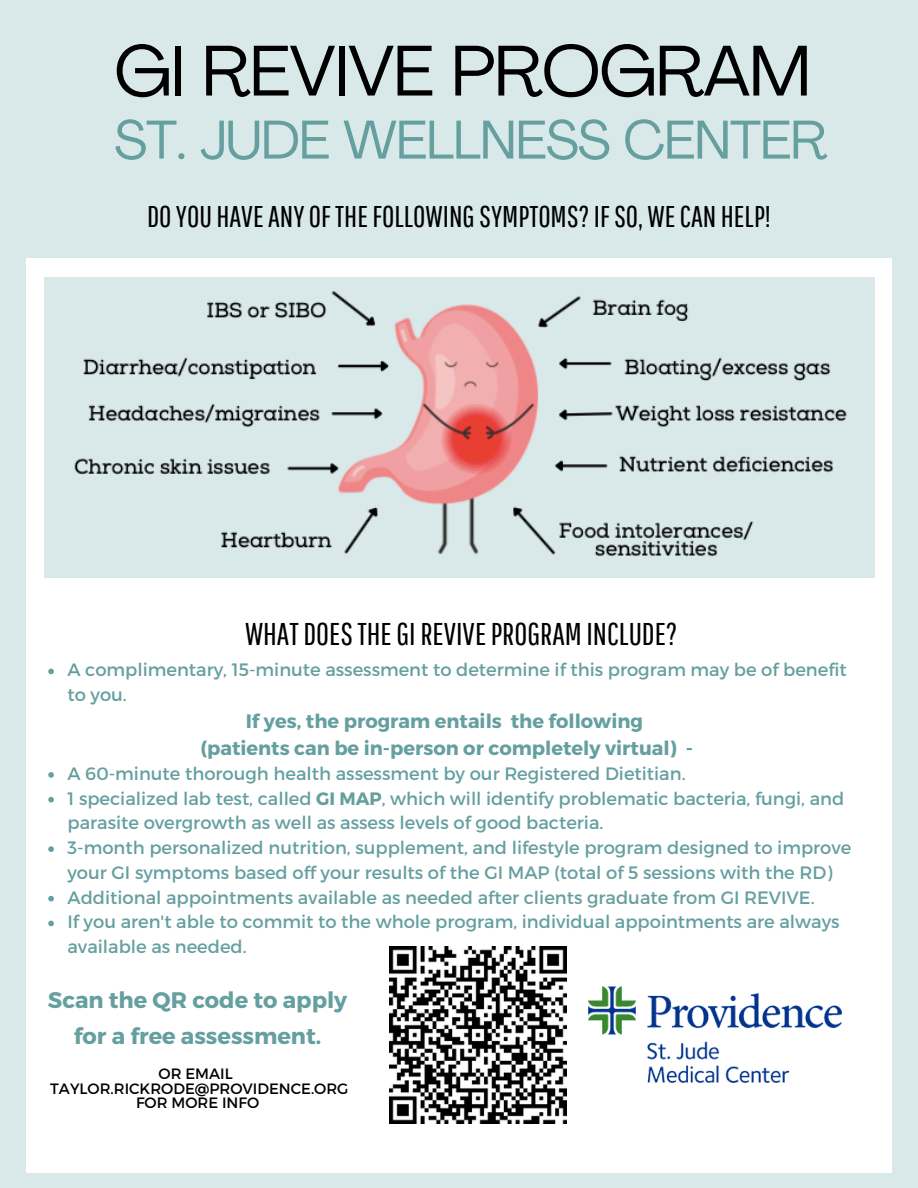
<style>
.page{position:relative;width:918px;height:1188px;background:#d9e8e8}
.page>*{position:absolute;margin:0;border:0;box-sizing:border-box;transform-origin:0 0}
.t1{font:70.65px "Agrandir";letter-spacing:-.015em;color:#000}
.t2{font:53.85px "Agrandir";letter-spacing:-.015em;color:#659f9f}
.t3{font:31.5px "Pathway Gothic One";color:#000}
.t4{font:30px "Pathway Gothic One";color:#000}
.t5{font:700 22.5px/36px "Montserrat";color:#659f9f;text-align:center}
.t6{font:700 19.35px "Montserrat";color:#659f9f}
.t7{font:17.85px/24.8px "Montserrat";color:#659f9f}
.t8{font:15px "Montserrat";color:#000}
.s1{font-weight:700}
</style>
<div class="page">
<div style="left:27px;top:258px;width:865px;height:915px;background:#fff"></div>
<img style="left:588px;top:987px;width:253px;height:95px">
<img style="left:390px;top:946px;width:176px;height:177px">
<img style="left:44px;top:277px;width:830px;height:300px">
<svg style="left:48px;top:669px;width:6px;height:5px"></svg>
<svg style="left:48px;top:772px;width:6px;height:6px"></svg>
<svg style="left:48px;top:797px;width:6px;height:5px"></svg>
<svg style="left:48px;top:846px;width:6px;height:6px"></svg>
<svg style="left:48px;top:896px;width:6px;height:5px"></svg>
<svg style="left:48px;top:921px;width:6px;height:5px"></svg>
<p class="t1" style="left:114px;top:43px;width:698px">GI REVIVE PROGRAM</p>
<p class="t2" style="left:114px;top:118px;width:715px">ST. JUDE WELLNESS CENTER</p>
<p class="t4" style="left:147px;top:198px;width:625px">DO YOU HAVEANY OFTHEFOLLOWING SYMPTOMS?IFSO,WECAN HELP!</p>
<p class="t3" style="left:245px;top:615px;width:434px">WHAT DOESTHE GIREVIVEPROGRAM INCLUDE?</p>
<p class="t7" style="left:67px;top:657px;width:781px">A complimentary, 15-minute assessment to determine if this program may be of benefit to you.</p>
<p class="t6" style="left:246px;top:709px;width:399px">If yes, the program entails the following</p>
<p class="t6" style="left:200px;top:736px;width:494px">(patients can be in-person or completely virtual) -</p>
<p class="t7" style="left:67px;top:760px;width:620px">A 60-minute thorough health assessment by our Registered Dietitian.</p>
<p class="t7" style="left:67px;top:785px;width:778px">1 specialized lab test, called <span class="s1">GI MAP</span>, which will identify problematic bacteria, fungi, and parasite overgrowth as well as assess levels of good bacteria.</p>
<p class="t7" style="left:67px;top:835px;width:785px">3-month personalized nutrition, supplement, and lifestyle program designed to improve your GI symptoms based off your results of the GI MAP (total of 5 sessions with the RD)</p>
<p class="t7" style="left:67px;top:884px;width:749px">Additional appointments available as needed after clients graduate from GI REVIVE.</p>
<p class="t7" style="left:67px;top:909px;width:774px">If you aren't able to commit to the whole program, individual appointments are always available as needed.</p>
<p class="t5" style="left:48px;top:980px;width:301px">Scan the QR code to apply for a free assessment.</p>
<p class="t8" style="left:159px;top:1064px;width:76px">OR EMAIL</p>
<p class="t8" style="left:50px;top:1079px;width:300px">TAYLOR.RICKRODE@PROVIDENCE.ORG</p>
<p class="t8" style="left:136px;top:1093px;width:125px">FOR MORE INFO</p>
</div>
